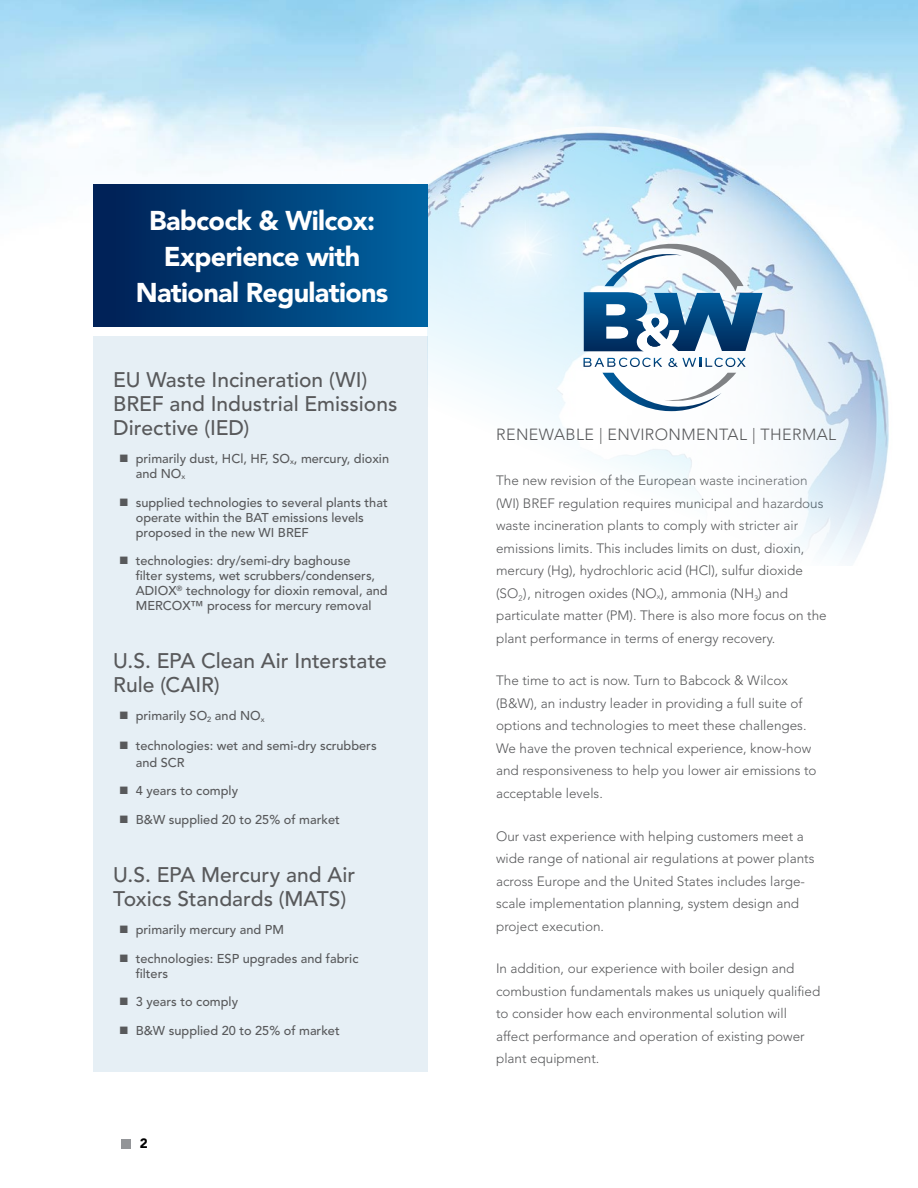
<style>
.page{position:relative;width:918px;height:1188px;background:#fff}
.page>*{position:absolute;margin:0;border:0;box-sizing:border-box;transform-origin:0 0}
.t1{font:900 27px/36px "Avenir LT Std";letter-spacing:-.025em;color:#fff;text-align:center}
.t2{font:500 21px/24px "Avenir LT Std";color:#58595b}
.t3{font:300 16.05px "Avenir LT Std";letter-spacing:.025em;color:#58595b}
.t4{font:300 13.5px/22.5px "Avenir LT Std";color:#58595b}
.t5{font:900 13.5px "Avenir LT Std";color:#000}
.t6{font:500 12.75px/15px "Avenir LT Std";color:#58595b}
</style>
<div class="page">
<div style="left:122px;top:1139px;width:9px;height:10px;background:#939598"></div>
<img style="left:0;top:0;width:918px;height:320px">
<img style="left:428px;top:126px;width:465px;height:438px">
<div style="left:93px;top:336px;width:334px;height:736px;background:#e6eff5"></div>
<div style="left:93px;top:185px;width:334px;height:141px;background:linear-gradient(to right,#001e53,#0064a2)"></div>
<svg style="left:602px;top:373px;width:134px;height:38px"></svg>
<svg style="left:584px;top:244px;width:178px;height:107px"></svg>
<svg style="left:584px;top:358px;width:78px;height:9px"></svg>
<svg style="left:668px;top:358px;width:78px;height:9px"></svg>
<h1 class="t1" style="left:136px;top:202px;width:254px">Babcock &amp; Wilcox:<br>Experience with<br>National Regulations</h1>
<h2 class="t2" style="left:113px;top:368px;width:286px">EU Waste Incineration (WI)<br>BREF and Industrial Emissions<br>Directive (IED)</h2>
<p class="t6" style="left:136px;top:451px;width:255px">primarily dust, HCl, HF, SO<sub>x</sub>, mercury, dioxin and NO<sub>x</sub></p>
<p class="t6" style="left:136px;top:495px;width:253px">supplied technologies to several plants that operate within the BAT emissions levels proposed in the new WI BREF</p>
<p class="t6" style="left:136px;top:553px;width:253px">technologies: dry/semi-dry baghouse<br>filter systems, wet scrubbers/condensers, ADIOX<sup>®</sup> technology for dioxin removal, and MERCOX™ process for mercury removal</p>
<h2 class="t2" style="left:113px;top:649px;width:275px">U.S. EPA Clean Air Interstate<br>Rule (CAIR)</h2>
<p class="t6" style="left:136px;top:709px;width:130px">primarily SO<sub>2</sub> and NO<sub>x</sub></p>
<p class="t6" style="left:136px;top:738px;width:242px;line-height:16.5px">technologies: wet and semi-dry scrubbers and SCR</p>
<p class="t6" style="left:136px;top:784px;width:104px">4 years to comply</p>
<p class="t6" style="left:136px;top:812px;width:206px">B&amp;W supplied 20 to 25% of market</p>
<h2 class="t2" style="left:113px;top:863px;width:244px">U.S. EPA Mercury and Air<br>Toxics Standards (MATS)</h2>
<p class="t6" style="left:136px;top:922px;width:150px">primarily mercury and PM</p>
<p class="t6" style="left:136px;top:951px;width:224px">technologies: ESP upgrades and fabric filters</p>
<p class="t6" style="left:136px;top:994px;width:104px">3 years to comply</p>
<p class="t6" style="left:136px;top:1023px;width:206px">B&amp;W supplied 20 to 25% of market</p>
<p class="t5" style="left:140px;top:1135px;width:9px">2</p>
<p class="t3" style="left:496px;top:425px;width:341px">RENEWABLE | ENVIRONMENTAL | THERMAL</p>
<p class="t4" style="left:496px;top:469px;width:332px">The new revision of the European waste incineration (WI) BREF regulation requires municipal and hazardous waste incineration plants to comply with stricter air emissions limits. This includes limits on dust, dioxin, mercury (Hg), hydrochloric acid (HCl), sulfur dioxide (SO<sub>2</sub>), nitrogen oxides (NO<sub>x</sub>), ammonia (NH<sub>3</sub>) and particulate matter (PM). There is also more focus on the plant performance in terms of energy recovery.</p>
<p class="t4" style="left:496px;top:670px;width:322px">The time to act is now. Turn to Babcock &amp; Wilcox (B&amp;W), an industry leader in providing a full suite of options and technologies to meet these challenges.<br>We have the proven technical experience, know-how and responsiveness to help you lower air emissions to acceptable levels.</p>
<p class="t4" style="left:496px;top:825px;width:320px">Our vast experience with helping customers meet a wide range of national air regulations at power plants across Europe and the United States includes large&shy;scale implementation planning, system design and project execution.</p>
<p class="t4" style="left:496px;top:958px;width:326px">In addition, our experience with boiler design and combustion fundamentals makes us uniquely qualified to consider how each environmental solution will affect performance and operation of existing power plant equipment.</p>
</div>
